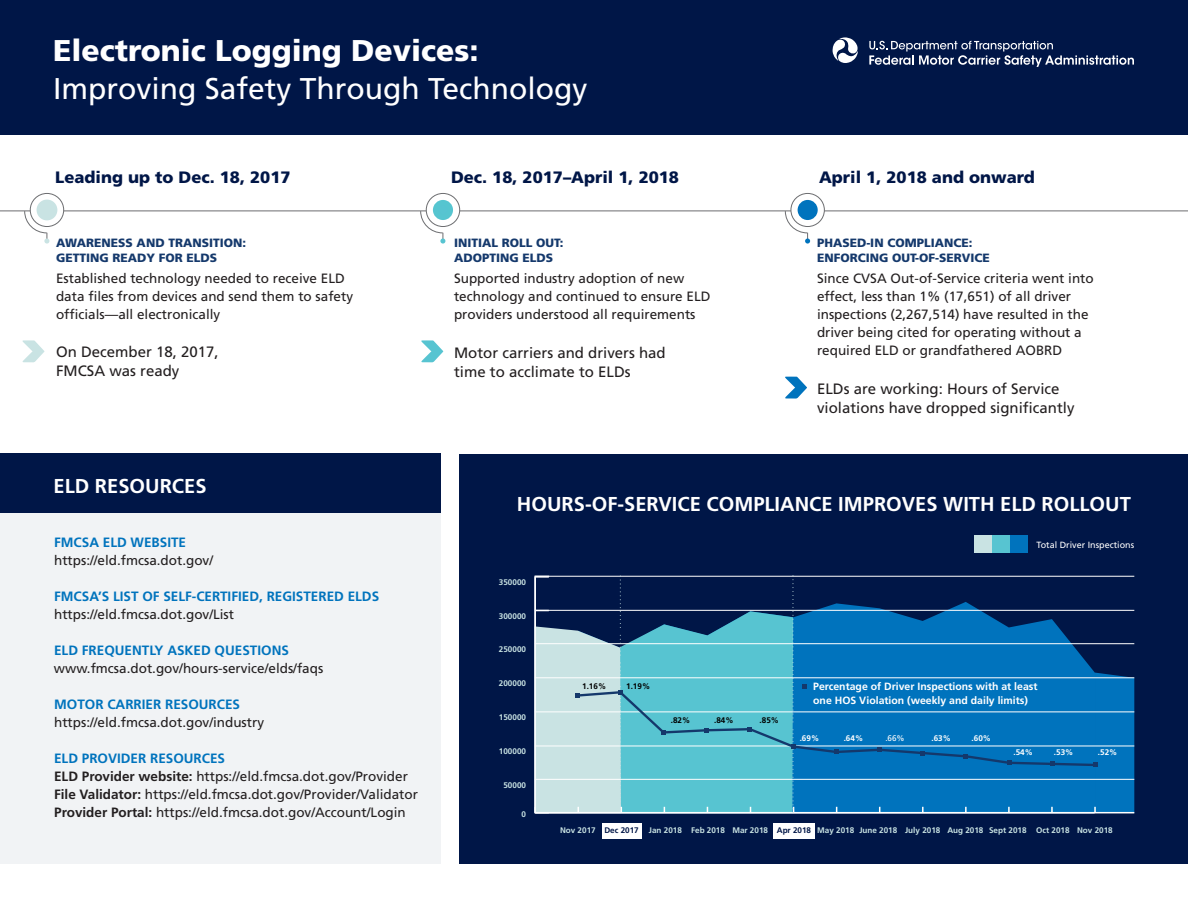
<style>
.page{position:relative;width:1188px;height:918px;background:#fff}
.page>*{position:absolute;margin:0;border:0;box-sizing:border-box;transform-origin:0 0}
.t1{font:30px/37.7px "Frutiger";color:#fff}
.t2{font:700 20.1px "Frutiger";color:#fff}
.t3{font:900 16.5px "Frutiger";color:#001647}
.t4{font:15px/19.5px "Frutiger";color:#231f20}
.t5{font:13.5px/18px "Frutiger";color:#231f20}
.t6{font:700 13.5px "Frutiger";color:#0073bd}
.t7{font:900 12px/15px "Frutiger";color:#15396c}
.t8{font:700 10.5px/13.5px "Frutiger";color:#fff}
.t9{font:9px "Frutiger";color:#fff}
.t10{font:700 8.1px "Frutiger";color:#c9e3e3}
.t11{font:700 8.1px "Frutiger";color:#fff}
.t12{font:700 8.1px "Frutiger";color:#000}
.t13{font:8.1px "Frutiger";color:#fff}
.s1{font-weight:900}
.s2{font-weight:700}
.s3{color:#001647}
</style>
<div class="page">
<div style="left:459px;top:454px;width:728px;height:410px;background:#001647"></div>
<div style="left:773px;top:824px;width:41px;height:15px;background:#fff"></div>
<div style="left:602px;top:824px;width:40px;height:15px;background:#fff"></div>
<div style="left:974px;top:536px;width:18px;height:17px;background:#c9e3e3"></div>
<div style="left:992px;top:536px;width:18px;height:17px;background:#57c4d1"></div>
<div style="left:1010px;top:536px;width:17px;height:17px;background:#0073bd"></div>
<div style="left:0;top:454px;width:441px;height:410px;background:#f1f3f5"></div>
<div style="left:0;top:454px;width:441px;height:59px;background:#001647"></div>
<hr style="left:0;top:211px;width:1188px;height:1px;background:#6c6d70">
<svg style="left:22px;top:340px;width:22px;height:22px"></svg>
<svg style="left:421px;top:340px;width:22px;height:22px"></svg>
<svg style="left:785px;top:377px;width:22px;height:22px"></svg>
<div style="left:0;top:0;width:1188px;height:135px;background:#001647"></div>
<svg style="left:832px;top:37px;width:26px;height:26px"></svg>
<svg style="left:869px;top:41px;width:265px;height:26px"></svg>
<svg style="left:426px;top:193px;width:34px;height:34px"></svg>
<div style="left:426px;top:193px;width:34px;height:34px;border:1px solid #6c6d70;border-radius:50%"></div>
<div style="left:433px;top:200px;width:20px;height:20px;background:#56c5d0;border-radius:50%"></div>
<svg style="left:420px;top:211px;width:25px;height:33px"></svg>
<svg style="left:791px;top:193px;width:33px;height:34px"></svg>
<div style="left:791px;top:193px;width:34px;height:34px;border:1px solid #6c6d70;border-radius:50%"></div>
<div style="left:798px;top:200px;width:20px;height:20px;background:#0073bd;border-radius:50%"></div>
<svg style="left:785px;top:211px;width:25px;height:33px"></svg>
<svg style="left:30px;top:193px;width:34px;height:34px"></svg>
<div style="left:30px;top:193px;width:34px;height:34px;border:1px solid #6c6d70;border-radius:50%"></div>
<svg style="left:24px;top:211px;width:25px;height:33px"></svg>
<div style="left:37px;top:200px;width:20px;height:20px;background:#c9e3e3;border-radius:50%"></div>
<svg style="left:534px;top:575px;width:600px;height:238px"></svg>
<p class="t1" style="left:53px;top:32px;width:536px"><span class="s1">Electronic Logging Devices:<br></span>Improving Safety Through Technology</p>
<p class="t3" style="left:55px;top:167px;width:237px">Leading up to Dec. 18, 2017</p>
<p class="t7" style="left:56px;top:235px;width:191px">AWARENESS AND TRANSITION:<br>GETTING READY FOR ELDS</p>
<p class="t5" style="left:56px;top:269px;width:299px">Established technology needed to receive ELD data files from devices and send them to safety officials—all electronically</p>
<p class="t3" style="left:451px;top:168px;width:230px">Dec. 18, 2017–April 1, 2018</p>
<p class="t7" style="left:454px;top:236px;width:111px">INITIAL ROLL OUT:<br>ADOPTING ELDS</p>
<p class="t5" style="left:454px;top:270px;width:258px">Supported industry adoption of new technology and continued to ensure ELD providers understood all requirements</p>
<p class="t4" style="left:56px;top:342px;width:164px">On December 18, 2017,<br>FMCSA was ready</p>
<p class="t4" style="left:454px;top:343px;width:213px">Motor carriers and drivers had time to acclimate to ELDs</p>
<p class="t2" style="left:54px;top:474px;width:155px">ELD RESOURCES</p>
<p class="t3" style="left:819px;top:168px;width:217px">April 1, 2018 and onward</p>
<p class="t7" style="left:817px;top:236px;width:174px">PHASED-IN COMPLIANCE:<br>ENFORCING OUT-OF-SERVICE</p>
<p class="t5" style="left:817px;top:270px;width:278px">Since CVSA Out-of-Service criteria went into effect, less than 1% (17,651) of all driver inspections (2,267,514) have resulted in the driver being cited for operating without a required ELD or grandfathered AOBRD</p>
<p class="t4" style="left:817px;top:379px;width:259px">ELDs are working: Hours of Service violations have dropped significantly</p>
<p class="t6" style="left:54px;top:534px;width:134px">FMCSA ELD WEBSITE</p>
<p class="t5" style="left:54px;top:551px;width:161px">https://eld.fmcsa.dot.gov/</p>
<p class="t6" style="left:54px;top:588px;width:327px">FMCSA’S LIST OF SELF-CERTIFIED, REGISTERED ELDS</p>
<p class="t5" style="left:54px;top:605px;width:182px">https://eld.fmcsa.dot.gov/List</p>
<p class="t6" style="left:54px;top:642px;width:236px">ELD FREQUENTLY ASKED QUESTIONS</p>
<p class="t5" style="left:54px;top:659px;width:271px">www.fmcsa.dot.gov/hours-service/elds/faqs</p>
<p class="t6" style="left:54px;top:696px;width:188px">MOTOR CARRIER RESOURCES</p>
<p class="t5" style="left:54px;top:713px;width:212px">https://eld.fmcsa.dot.gov/industry</p>
<p class="t6" style="left:54px;top:750px;width:173px">ELD PROVIDER RESOURCES</p>
<p class="t5" style="left:54px;top:767px;width:355px"><span class="s2">ELD Provider website:</span> https://eld.fmcsa.dot.gov/Provider</p>
<p class="t5" style="left:54px;top:785px;width:365px"><span class="s2">File Validator:</span> https://eld.fmcsa.dot.gov/Provider/Validator</p>
<p class="t5" style="left:54px;top:803px;width:353px"><span class="s2">Provider Portal:</span> https://eld.fmcsa.dot.gov/Account/Login</p>
<p class="t2" style="left:517px;top:492px;width:615px">HOURS-OF-SERVICE COMPLIANCE IMPROVES WITH ELD ROLLOUT</p>
<p class="t10" style="left:499px;top:577px;width:29px">350000</p>
<p class="t10" style="left:499px;top:611px;width:29px">300000</p>
<p class="t10" style="left:499px;top:645px;width:29px">250000</p>
<p class="t10" style="left:499px;top:679px;width:29px">200000</p>
<p class="t10" style="left:499px;top:712px;width:29px">150000</p>
<p class="t10" style="left:499px;top:746px;width:29px">100000</p>
<p class="t10" style="left:503px;top:780px;width:24px">50000</p>
<p class="t10" style="left:522px;top:809px;width:6px">0</p>
<p class="t9" style="left:1036px;top:539px;width:99px">Total Driver Inspections</p>
<p class="t12" style="left:582px;top:681px;width:25px">1.16%</p>
<p class="t12" style="left:626px;top:681px;width:25px">1.19%</p>
<p class="t12" style="left:671px;top:715px;width:21px">.82%</p>
<p class="t12" style="left:714px;top:715px;width:21px">.84%</p>
<p class="t12" style="left:760px;top:715px;width:21px">.85%</p>
<p class="t8" style="left:813px;top:680px;width:226px">Percentage of Driver Inspections with at least one HOS Violation (weekly and daily limits)</p>
<p class="t11" style="left:800px;top:733px;width:21px">.69%</p>
<p class="t11" style="left:844px;top:733px;width:21px">.64%</p>
<p class="t13" style="left:885px;top:733px;width:21px">.66%</p>
<p class="t11" style="left:932px;top:733px;width:21px">.63%</p>
<p class="t11" style="left:972px;top:733px;width:21px">.60%</p>
<p class="t11" style="left:1014px;top:748px;width:21px">.54%</p>
<p class="t11" style="left:1054px;top:748px;width:21px">.53%</p>
<p class="t11" style="left:1098px;top:748px;width:21px">.52%</p>
<p class="t10" style="left:560px;top:826px;width:554px">Nov 2017 <span class="s3">Dec 2017</span> Jan 2018 Feb 2018 Mar 2018 <span class="s3">Apr 2018</span> May 2018 June 2018 July 2018 Aug 2018 Sept 2018 Oct 2018 Nov 2018</p>
</div>
